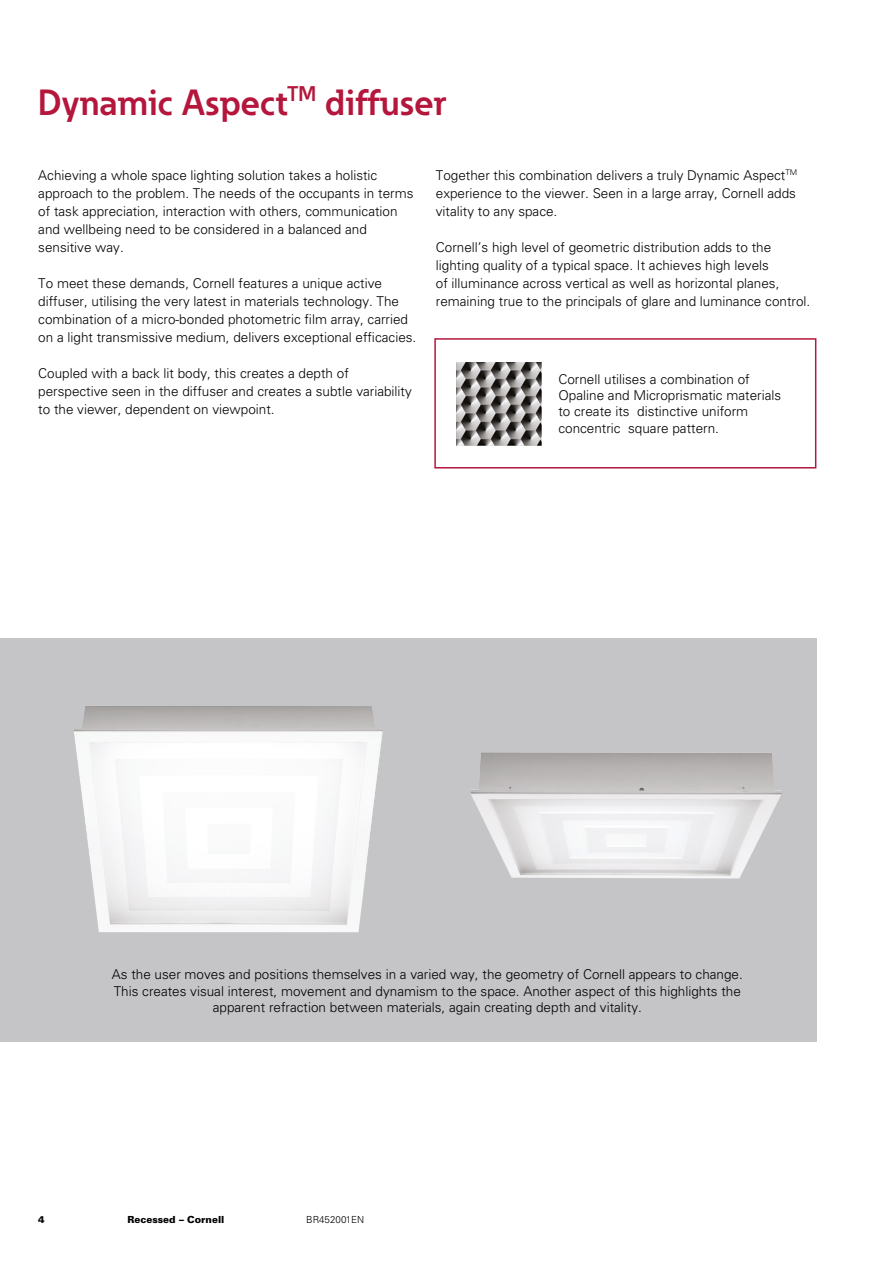
<style>
.page{position:relative;width:893px;height:1263px;background:#fff}
.page>*{position:absolute;margin:0;border:0;box-sizing:border-box;transform-origin:0 0}
.t1{font:700 36px "Eaton";color:#b4163c}
.t2{font:300 13.5px/18px "Univers LT Std";color:#000}
.t3{font:900 9.75px "Univers LT Std";color:#000}
.t4{font:300 9.75px "Univers LT Std";color:#000}
</style>
<div class="page">
<div style="left:434px;top:338px;width:382px;height:130px;border:2px solid #b4163c"></div>
<div style="left:0;top:638px;width:816px;height:404px;background:#c5c4c7"></div>
<img style="left:74px;top:706px;width:309px;height:226px">
<img style="left:471px;top:752px;width:311px;height:126px">
<img style="left:456px;top:362px;width:85px;height:84px">
<h1 class="t1" style="left:38px;top:80px;width:409px">Dynamic Aspect<sup>TM</sup> diffuser</h1>
<p class="t2" style="left:38px;top:166px;width:377px">Achieving a whole space lighting solution takes a holistic approach to the problem. The needs of the occupants in terms of task appreciation, interaction with others, communication and wellbeing need to be considered in a balanced and sensitive way.</p>
<p class="t2" style="left:38px;top:274px;width:380px">To meet these demands, Cornell features a unique active diffuser, utilising the very latest in materials technology. The combination of a micro-bonded photometric film array, carried on a light transmissive medium, delivers exceptional efficacies.</p>
<p class="t2" style="left:38px;top:364px;width:375px">Coupled with a back lit body, this creates a depth of perspective seen in the diffuser and creates a subtle variability to the viewer, dependent on viewpoint.</p>
<p class="t2" style="left:436px;top:166px;width:363px;text-align:justify">Together this combination delivers a truly Dynamic Aspect<sup>TM </sup>experience to the viewer. Seen in a large array, Cornell adds vitality to any space.</p>
<p class="t2" style="left:436px;top:238px;width:376px">Cornell’s high level of geometric distribution adds to the lighting quality of a typical space. It achieves high levels<br>of illuminance across vertical as well as horizontal planes, remaining true to the principals of glare and luminance control.</p>
<p class="t2" style="left:558px;top:371px;width:224px;line-height:16.2px">Cornell utilises a combination of Opaline and Microprismatic materials to create its distinctive uniform concentric square pattern.</p>
<p class="t2" style="left:112px;top:966px;width:632px;line-height:16.2px;text-align:center">As the user moves and positions themselves in a varied way, the geometry of Cornell appears to change.<br>This creates visual interest, movement and dynamism to the space. Another aspect of this highlights the apparent refraction between materials, again creating depth and vitality.</p>
<p class="t3" style="left:38px;top:1214px;width:8px">4</p>
<p class="t3" style="left:128px;top:1214px;width:98px">Recessed – Cornell</p>
<p class="t4" style="left:306px;top:1214px;width:59px">BR452001EN</p>
</div>
